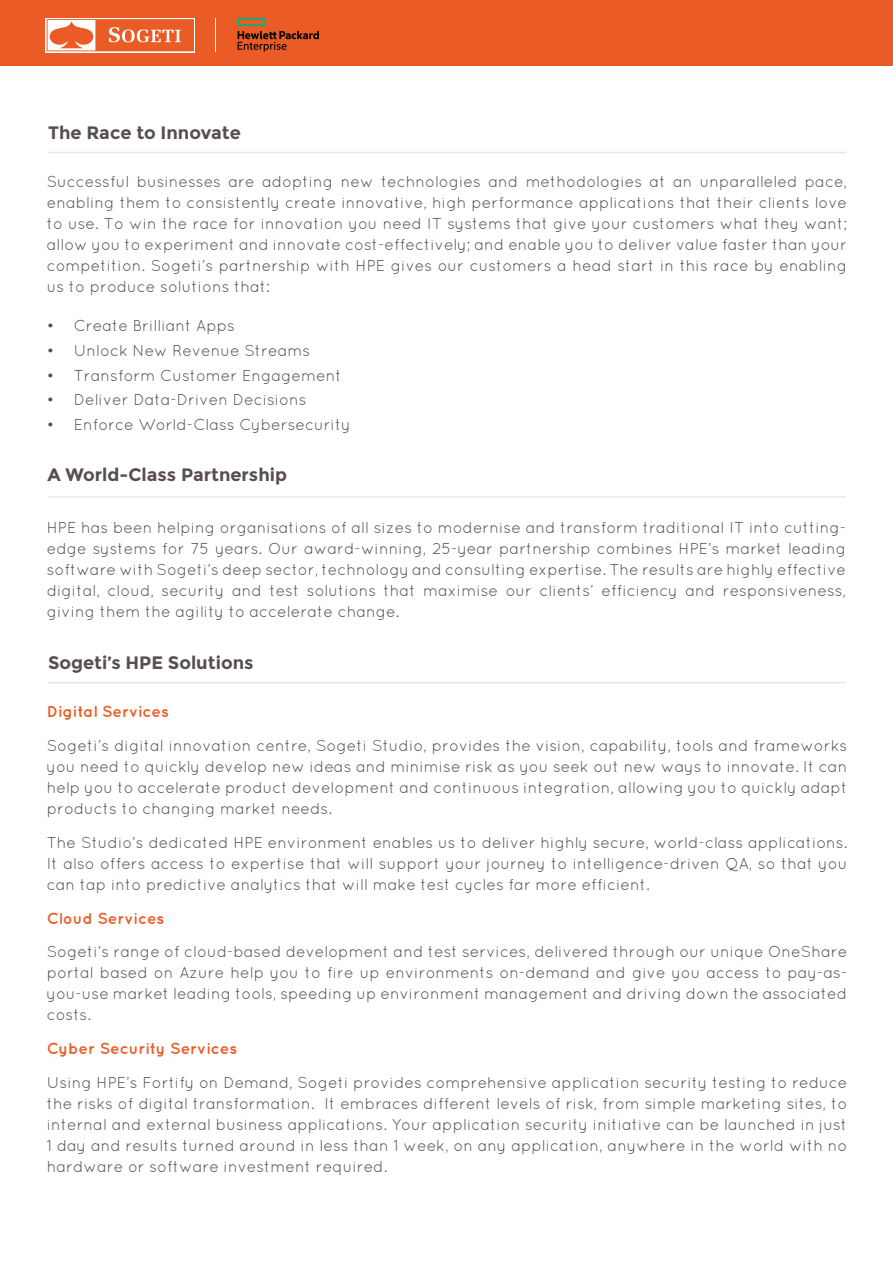
<style>
.page{position:relative;width:893px;height:1263px;background:#fff}
.page>*{position:absolute;margin:0;border:0;box-sizing:border-box;transform-origin:0 0}
.t1{font:700 18px "Montserrat";color:#564f4d}
.t2{font:15.75px/21px "Quicksand";color:#544c4a;text-align:justify}
.t3{font:700 15.75px "Quicksand";color:#eb5b25}
</style>
<div class="page">
<div style="left:0;top:0;width:893px;height:66px;background:#eb5b25"></div>
<svg style="left:46px;top:18px;width:149px;height:34px"></svg>
<svg style="left:47px;top:19px;width:147px;height:32px"></svg>
<hr style="left:48px;top:496px;width:797px;height:2px;background:#eae6e6">
<hr style="left:48px;top:152px;width:798px;height:1px;background:#eae6e6">
<hr style="left:48px;top:682px;width:798px;height:1px;background:#eae6e6">
<svg style="left:238px;top:18px;width:81px;height:34px"></svg>
<hr style="left:216px;top:18px;width:1px;height:34px;background:#fff">
<p class="t1" style="left:48px;top:122px;width:194px">The Race to Innovate</p>
<p class="t2" style="left:47px;top:171px;width:802px">Successful businesses are adopting new technologies and methodologies at an unparalleled pace, enabling them to consistently create innovative, high performance applications that their clients love to use. To win the race for innovation you need IT systems that give your customers what they want; allow you to experiment and innovate cost-effectively; and enable you to deliver value faster than your competition. Sogeti’s partnership with HPE gives our customers a head start in this race by enabling us to produce solutions that:</p>
<p class="t2" style="left:47px;top:315px;width:190px">• Create Brilliant Apps</p>
<p class="t2" style="left:47px;top:340px;width:265px">• Unlock New Revenue Streams</p>
<p class="t2" style="left:47px;top:364px;width:296px">• Transform Customer Engagement</p>
<p class="t2" style="left:47px;top:389px;width:261px">• Deliver Data-Driven Decisions</p>
<p class="t2" style="left:47px;top:414px;width:305px">• Enforce World-Class Cybersecurity</p>
<p class="t1" style="left:47px;top:464px;width:241px">A World-Class Partnership</p>
<p class="t2" style="left:47px;top:516px;width:801px">HPE has been helping organisations of all sizes to modernise and transform traditional IT into cutting&shy;edge systems for 75 years. Our award-winning, 25-year partnership combines HPE’s market leading software with Sogeti’s deep sector, technology and consulting expertise. The results are highly effective digital, cloud, security and test solutions that maximise our clients’ efficiency and responsiveness, giving them the agility to accelerate change.</p>
<p class="t1" style="left:48px;top:652px;width:207px">Sogeti’s HPE Solutions</p>
<p class="t3" style="left:47px;top:702px;width:124px">Digital Services</p>
<p class="t2" style="left:47px;top:735px;width:802px">Sogeti’s digital innovation centre, Sogeti Studio, provides the vision, capability, tools and frameworks you need to quickly develop new ideas and minimise risk as you seek out new ways to innovate. It can help you to accelerate product development and continuous integration, allowing you to quickly adapt products to changing market needs.</p>
<p class="t2" style="left:47px;top:832px;width:802px">The Studio’s dedicated HPE environment enables us to deliver highly secure, world-class applications.<br>It also offers access to expertise that will support your journey to intelligence-driven QA, so that you can tap into predictive analytics that will make test cycles far more efficient.</p>
<p class="t3" style="left:47px;top:908px;width:119px">Cloud Services</p>
<p class="t2" style="left:47px;top:941px;width:802px">Sogeti’s range of cloud-based development and test services, delivered through our unique OneShare portal based on Azure help you to fire up environments on-demand and give you access to pay-as&shy;you-use market leading tools, speeding up environment management and driving down the associated costs.</p>
<p class="t3" style="left:47px;top:1039px;width:192px">Cyber Security Services</p>
<p class="t2" style="left:47px;top:1072px;width:802px">Using HPE’s Fortify on Demand, Sogeti provides comprehensive application security testing to reduce the risks of digital transformation. It embraces different levels of risk, from simple marketing sites, to internal and external business applications. Your application security initiative can be launched in just 1 day and results turned around in less than 1 week, on any application, anywhere in the world with no hardware or software investment required.</p>
</div>
